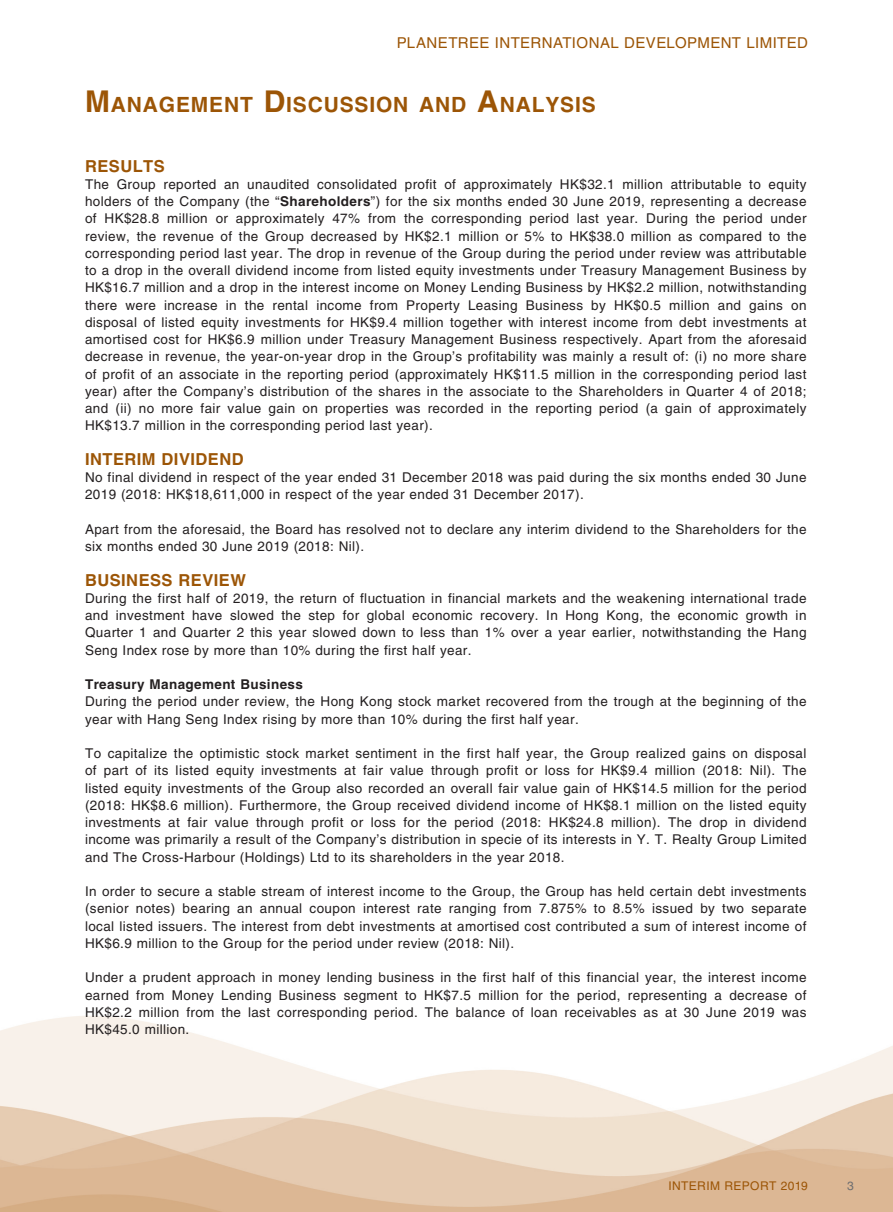
<style>
.page{position:relative;width:893px;height:1212px;background:#fff}
.page>*{position:absolute;margin:0;border:0;box-sizing:border-box;transform-origin:0 0}
.t1{font:700 21px "Helvetica";letter-spacing:.04em;color:#9c5506}
.t2{font:700 16.5px "Helvetica";letter-spacing:.03em;color:#9c5506}
.t3{font:15px "Helvetica";letter-spacing:.03em;color:#9c5506}
.t4{font:13.5px/17.2px "Helvetica";letter-spacing:.03em;color:#231f20;text-align:justify}
.t5{font:700 13.5px "Helvetica";letter-spacing:.03em;color:#231f20}
.t6{font:12px "Helvetica";letter-spacing:.035em;color:#9c5506}
.t7{font:12px "Helvetica";color:#6c6d70}
.s1{font-size:30px}
.s2{font-weight:700}
</style>
<div class="page">
<p class="t3" style="left:397px;top:37px;width:413px">PLANETREE INTERNATIONAL DEVELOPMENT LIMITED</p>
<h1 class="t1" style="left:85px;top:97px;width:512px"><span class="s1">M</span>ANAGEMENT <span class="s1">D</span>ISCUSSION AND <span class="s1">A</span>NALYSIS</h1>
<p class="t2" style="left:85px;top:160px;width:81px">RESULTS</p>
<p class="t4" style="left:85px;top:177px;width:723px">The Group reported an unaudited consolidated profit of approximately HK$32.1 million attributable to equity holders of the Company (the “<span class="s2">Shareholders</span>”) for the six months ended 30 June 2019, representing a decrease of HK$28.8 million or approximately 47% from the corresponding period last year. During the period under review, the revenue of the Group decreased by HK$2.1 million or 5% to HK$38.0 million as compared to the corresponding period last year. The drop in revenue of the Group during the period under review was attributable to a drop in the overall dividend income from listed equity investments under Treasury Management Business by HK$16.7 million and a drop in the interest income on Money Lending Business by HK$2.2 million, notwithstanding there were increase in the rental income from Property Leasing Business by HK$0.5 million and gains on disposal of listed equity investments for HK$9.4 million together with interest income from debt investments at amortised cost for HK$6.9 million under Treasury Management Business respectively. Apart from the aforesaid decrease in revenue, the year-on-year drop in the Group’s profitability was mainly a result of: (i) no more share of profit of an associate in the reporting period (approximately HK$11.5 million in the corresponding period last year) after the Company’s distribution of the shares in the associate to the Shareholders in Quarter 4 of 2018; and (ii) no more fair value gain on properties was recorded in the reporting period (a gain of approximately HK$13.7 million in the corresponding period last year).</p>
<p class="t2" style="left:85px;top:453px;width:160px">INTERIM DIVIDEND</p>
<p class="t4" style="left:85px;top:470px;width:723px">No final dividend in respect of the year ended 31 December 2018 was paid during the six months ended 30 June<br>2019 (2018: HK$18,611,000 in respect of the year ended 31 December 2017).</p>
<p class="t4" style="left:85px;top:522px;width:723px">Apart from the aforesaid, the Board has resolved not to declare any interim dividend to the Shareholders for the six months ended 30 June 2019 (2018: Nil).</p>
<p class="t2" style="left:85px;top:574px;width:162px">BUSINESS REVIEW</p>
<p class="t4" style="left:85px;top:591px;width:723px">During the first half of 2019, the return of fluctuation in financial markets and the weakening international trade and investment have slowed the step for global economic recovery. In Hong Kong, the economic growth in Quarter 1 and Quarter 2 this year slowed down to less than 1% over a year earlier, notwithstanding the Hang Seng Index rose by more than 10% during the first half year.</p>
<p class="t5" style="left:85px;top:679px;width:219px">Treasury Management Business</p>
<p class="t4" style="left:85px;top:694px;width:723px">During the period under review, the Hong Kong stock market recovered from the trough at the beginning of the year with Hang Seng Index rising by more than 10% during the first half year.</p>
<p class="t4" style="left:85px;top:746px;width:723px">To capitalize the optimistic stock market sentiment in the first half year, the Group realized gains on disposal of part of its listed equity investments at fair value through profit or loss for HK$9.4 million (2018: Nil). The listed equity investments of the Group also recorded an overall fair value gain of HK$14.5 million for the period (2018: HK$8.6 million). Furthermore, the Group received dividend income of HK$8.1 million on the listed equity investments at fair value through profit or loss for the period (2018: HK$24.8 million). The drop in dividend income was primarily a result of the Company’s distribution in specie of its interests in Y. T. Realty Group Limited and The Cross-Harbour (Holdings) Ltd to its shareholders in the year 2018.</p>
<p class="t4" style="left:85px;top:884px;width:723px">In order to secure a stable stream of interest income to the Group, the Group has held certain debt investments (senior notes) bearing an annual coupon interest rate ranging from 7.875% to 8.5% issued by two separate local listed issuers. The interest from debt investments at amortised cost contributed a sum of interest income of HK$6.9 million to the Group for the period under review (2018: Nil).</p>
<p class="t4" style="left:85px;top:970px;width:723px">Under a prudent approach in money lending business in the first half of this financial year, the interest income earned from Money Lending Business segment to HK$7.5 million for the period, representing a decrease of HK$2.2 million from the last corresponding period. The balance of loan receivables as at 30 June 2019 was HK$45.0 million.</p>
<p class="t6" style="left:668px;top:1182px;width:141px">INTERIM REPORT 2019</p>
<p class="t7" style="left:847px;top:1182px;width:8px">3</p>
</div>
